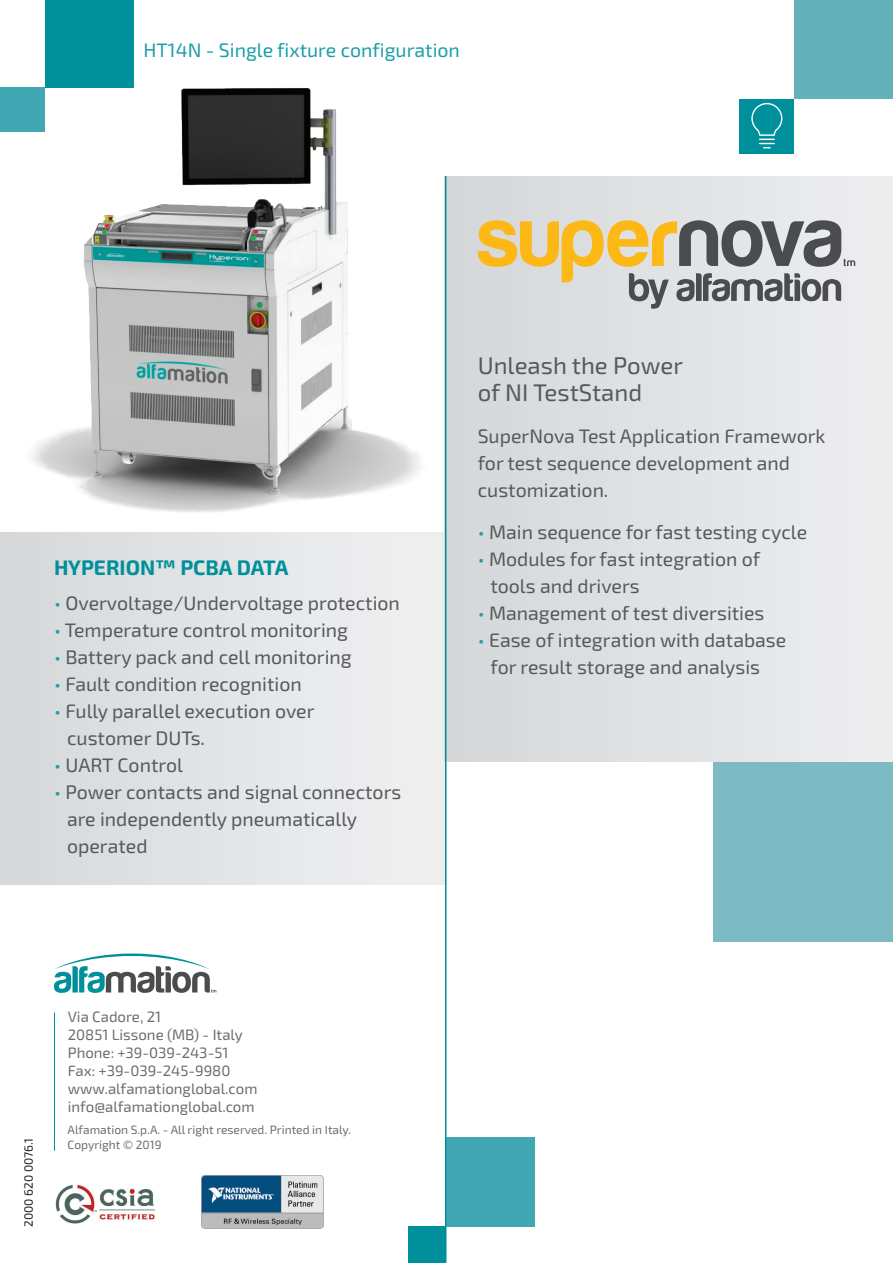
<style>
.page{position:relative;width:893px;height:1263px;background:#fff}
.page>*{position:absolute;margin:0;border:0;box-sizing:border-box;transform-origin:0 0}
.t1{font:24px/27px "Exo 2";color:#57585a}
.t2{font:700 21px "Exo 2";color:#00909b}
.t3{font:19.5px/27px "Exo 2";color:#57585a}
.t4{font:19.5px "Exo 2";color:#1d9eaa}
.t5{font:15px/18px "Exo 2";color:#6c6d70}
.t6{font:12px/14.4px "Exo 2";color:#6c6d70}
.t7{font:12px "Exo 2";color:#231f20}
.s1{color:#1d9eaa}
</style>
<div class="page">
<div style="left:0;top:533px;width:446px;height:351px;background:#e3e4e6"></div>
<div style="left:445px;top:176px;width:448px;height:586px;background:#e1e2e4"></div>
<div style="left:794px;top:0;width:99px;height:99px;background:#64b0bb"></div>
<img style="left:55px;top:1184px;width:100px;height:40px">
<svg style="left:54px;top:953px;width:162px;height:40px"></svg>
<div style="left:445px;top:1137px;width:90px;height:90px;background:#40a7b3"></div>
<div style="left:409px;top:1227px;width:37px;height:36px;background:#00909b"></div>
<div style="left:739px;top:99px;width:55px;height:54px;background:#00909b"></div>
<svg style="left:751px;top:103px;width:31px;height:45px"></svg>
<hr style="left:445px;top:176px;width:1px;height:1087px;background:#00909b">
<hr style="left:54px;top:1012px;width:1px;height:139px;background:#00909b">
<div style="left:45px;top:0;width:88px;height:88px;background:#00909b"></div>
<div style="left:713px;top:762px;width:180px;height:179px;background:#7dbac4"></div>
<img style="left:202px;top:1175px;width:121px;height:54px">
<img style="left:0;top:73px;width:445px;height:488px">
<svg style="left:478px;top:220px;width:377px;height:89px"></svg>
<p class="t4" style="left:144px;top:39px;width:318px">HT14N - Single fixture configuration</p>
<p class="t2" style="left:54px;top:555px;width:236px">HYPERION™ PCBA DATA</p>
<p class="t3" style="left:54px;top:590px;width:347px"><span class="s1">•</span> Overvoltage/Undervoltage protection</p>
<p class="t3" style="left:54px;top:617px;width:296px"><span class="s1">•</span> Temperature control monitoring</p>
<p class="t3" style="left:54px;top:644px;width:299px"><span class="s1">•</span> Battery pack and cell monitoring</p>
<p class="t3" style="left:54px;top:671px;width:249px"><span class="s1">•</span> Fault condition recognition</p>
<p class="t3" style="left:67px;top:698px;width:249px;text-indent:-13px"><span class="s1">•</span> Fully parallel execution over customer DUTs.</p>
<p class="t3" style="left:54px;top:752px;width:130px"><span class="s1">•</span> UART Control</p>
<p class="t3" style="left:67px;top:779px;width:336px;text-indent:-13px"><span class="s1">•</span> Power contacts and signal connectors are independently pneumatically operated</p>
<p class="t7" style="left:22px;top:1227px;width:91px;rotate:-90deg">2000 620 0076.1</p>
<p class="t5" style="left:68px;top:1008px;width:191px">Via Cadore, 21<br>20851 Lissone (MB) - Italy<br>Phone: +39-039-243-51<br>Fax: +39-039-245-9980 www.alfamationglobal.com info@alfamationglobal.com</p>
<p class="t6" style="left:68px;top:1123px;width:285px">Alfamation S.p.A. - All right reserved. Printed in Italy.<br>Copyright © 2019</p>
<p class="t1" style="left:478px;top:353px;width:207px">Unleash the Power of NI TestStand</p>
<p class="t3" style="left:478px;top:423px;width:349px">SuperNova Test Application Framework for test sequence development and customization.</p>
<p class="t3" style="left:478px;top:519px;width:331px"><span class="s1">•</span> Main sequence for fast testing cycle</p>
<p class="t3" style="left:490px;top:546px;width:271px;text-indent:-13px"><span class="s1">•</span> Modules for fast integration of tools and drivers</p>
<p class="t3" style="left:478px;top:600px;width:288px"><span class="s1">•</span> Management of test diversities</p>
<p class="t3" style="left:490px;top:627px;width:297px;text-indent:-13px"><span class="s1">•</span> Ease of integration with database for result storage and analysis</p>
</div>
